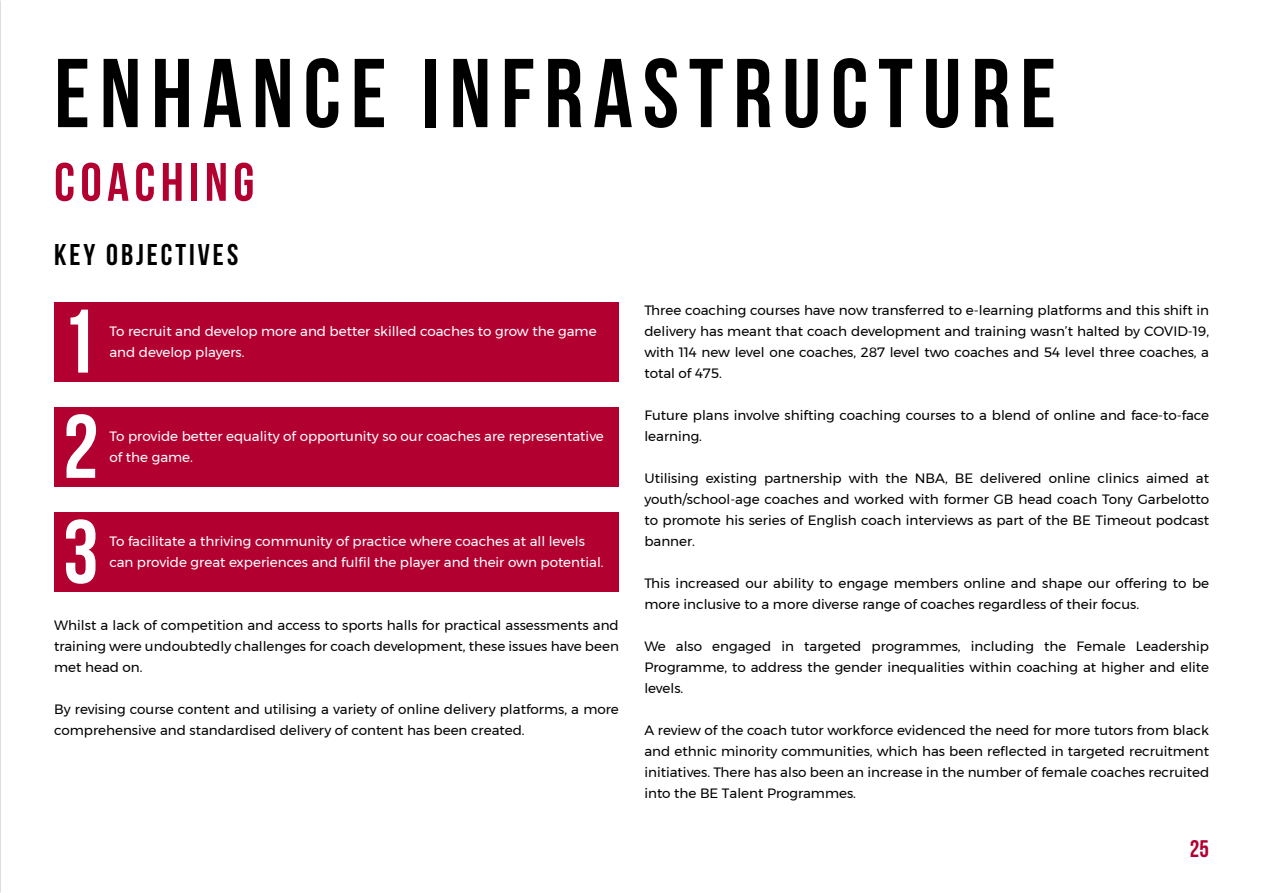
<style>
.page{position:relative;width:1263px;height:893px;background:#fff}
.page>*{position:absolute;margin:0;border:0;box-sizing:border-box;transform-origin:0 0}
.t1{font:700 97.5px "Bebas Neue";letter-spacing:.1em;color:#000}
.t2{font:700 90px/105.1px "Bebas Neue";color:#fff;text-align:justify}
.t3{font:700 54px "Bebas Neue";letter-spacing:.1em;color:#b20031}
.t4{font:700 30px "Bebas Neue";letter-spacing:.1em;color:#000}
.t5{font:700 24px "Bebas Neue";color:#b20031}
.t6{font:13.5px/21px "Montserrat";color:#000;text-align:justify}
.t7{font:13.5px/21px "Montserrat";color:#fff}
</style>
<div class="page">
<div style="left:54px;top:512px;width:565px;height:80px;background:#b20031"></div>
<div style="left:54px;top:407px;width:565px;height:80px;background:#b20031"></div>
<div style="left:54px;top:302px;width:565px;height:80px;background:#b20031"></div>
<img style="left:0;top:0;width:1px;height:893px">
<h1 class="t1" style="left:54px;top:40px;width:1003px">ENHANCE INFRASTRUCTURE</h1>
<h3 class="t3" style="left:54px;top:153px;width:202px">COACHING</h3>
<h3 class="t4" style="left:54px;top:238px;width:186px">KEY OBJECTIVES</h3>
<h2 class="t2" style="left:61px;top:288px;width:39px">1<br>2<br>3</h2>
<p class="t7" style="left:109px;top:321px;width:489px">To recruit and develop more and better skilled coaches to grow the game and develop players.</p>
<p class="t7" style="left:109px;top:426px;width:496px">To provide better equality of opportunity so our coaches are representative of the game.</p>
<p class="t7" style="left:109px;top:531px;width:496px">To facilitate a thriving community of practice where coaches at all levels can provide great experiences and fulfil the player and their own potential.</p>
<p class="t6" style="left:54px;top:615px;width:566px">Whilst a lack of competition and access to sports halls for practical assessments and training were undoubtedly challenges for coach development, these issues have been met head on.</p>
<p class="t6" style="left:54px;top:699px;width:566px">By revising course content and utilising a variety of online delivery platforms, a more comprehensive and standardised delivery of content has been created.</p>
<p class="t6" style="left:644px;top:300px;width:566px">Three coaching courses have now transferred to e-learning platforms and this shift in delivery has meant that coach development and training wasn’t halted by COVID-19, with 114 new level one coaches, 287 level two coaches and 54 level three coaches, a total of 475.</p>
<p class="t6" style="left:644px;top:405px;width:566px">Future plans involve shifting coaching courses to a blend of online and face-to-face learning.</p>
<p class="t6" style="left:644px;top:468px;width:566px">Utilising existing partnership with the NBA, BE delivered online clinics aimed at youth/school-age coaches and worked with former GB head coach Tony Garbelotto to promote his series of English coach interviews as part of the BE Timeout podcast banner.</p>
<p class="t6" style="left:644px;top:573px;width:566px">This increased our ability to engage members online and shape our offering to be more inclusive to a more diverse range of coaches regardless of their focus.</p>
<p class="t6" style="left:644px;top:636px;width:566px">We also engaged in targeted programmes, including the Female Leadership Programme, to address the gender inequalities within coaching at higher and elite levels.</p>
<p class="t6" style="left:644px;top:720px;width:566px">A review of the coach tutor workforce evidenced the need for more tutors from black and ethnic minority communities, which has been reflected in targeted recruitment initiatives. There has also been an increase in the number of female coaches recruited into the BE Talent Programmes.</p>
<h3 class="t5" style="left:1190px;top:835px;width:21px">25</h3>
</div>
